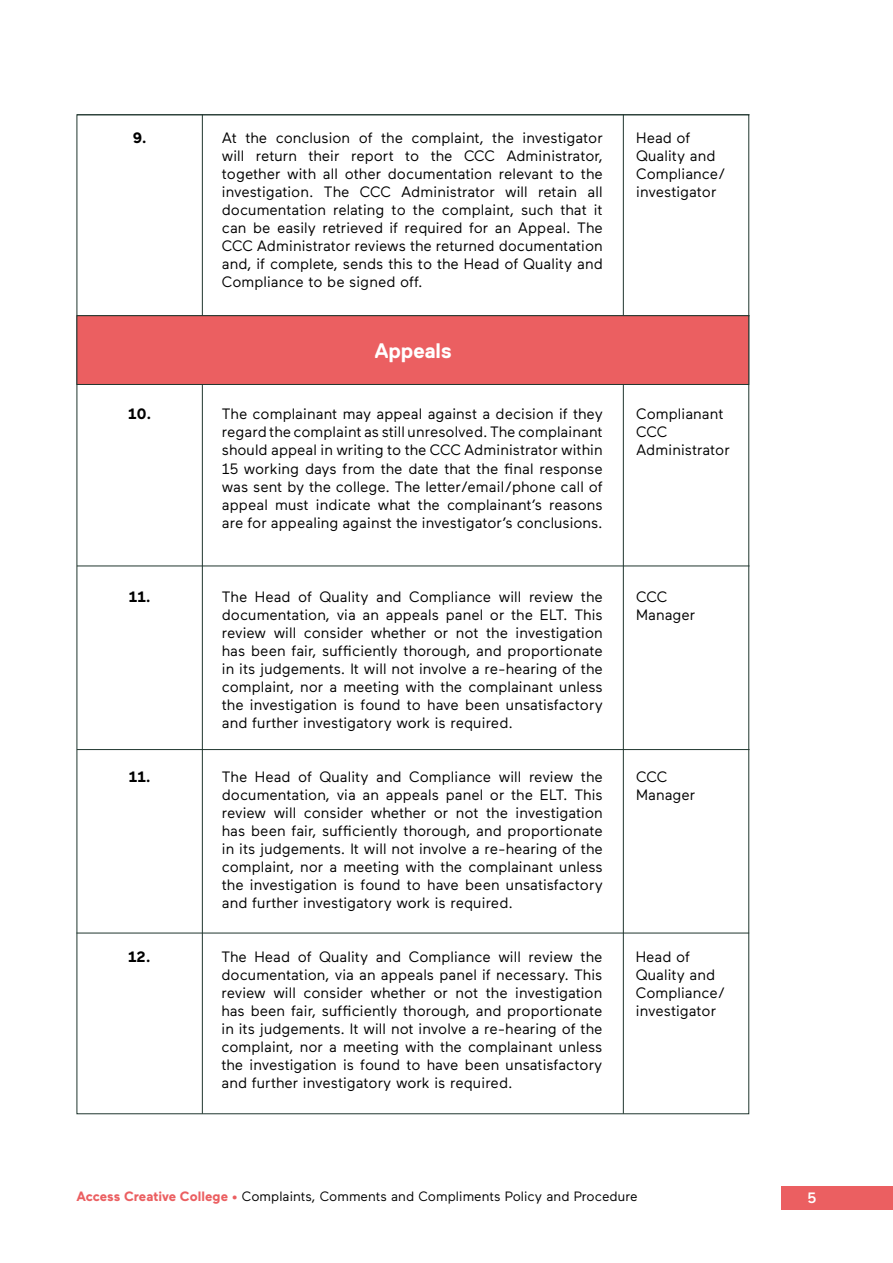
<style>
.page{position:relative;width:893px;height:1263px;background:#fff}
.page>*{position:absolute;margin:0;border:0;box-sizing:border-box;transform-origin:0 0}
.t1{font:700 21px "Replica";color:#fff}
.t2{font:15px/18px "Maax";color:#000;text-align:justify}
.t3{font:700 15px "Maax";color:#000}
.t4{font:500 15px "Maax";color:#fff}
.t5{font:13.5px "Maax";color:#000}
.s1{font-weight:700;color:#eb5f61}
</style>
<div class="page">
<div style="left:781px;top:1186px;width:112px;height:24px;background:#eb5f61"></div>
<hr style="left:202px;top:114px;width:1px;height:1000px;background:#20362e">
<hr style="left:623px;top:114px;width:1px;height:1000px;background:#20362e">
<hr style="left:77px;top:114px;width:672px;height:1px;background:#20362e">
<div style="left:77px;top:315px;width:672px;height:70px;background:#eb5f61;border:1px solid #20362e"></div>
<hr style="left:77px;top:566px;width:672px;height:1px;background:#20362e">
<hr style="left:77px;top:749px;width:672px;height:1px;background:#20362e">
<hr style="left:77px;top:933px;width:672px;height:1px;background:#20362e">
<p class="t2" style="left:222px;top:129px;width:382px">At the conclusion of the complaint, the investigator will return their report to the CCC Administrator, together with all other documentation relevant to the investigation. The CCC Administrator will retain all documentation relating to the complaint, such that it can be easily retrieved if required for an Appeal. The CCC Administrator reviews the returned documentation and, if complete, sends this to the Head of Quality and Compliance to be signed off.</p>
<p class="t3" style="left:133px;top:129px;width:15px">9.</p>
<p class="t2" style="left:636px;top:129px;width:91px;text-align:left">Head of<br>Quality and<br>Compliance/ investigator</p>
<h1 class="t1" style="left:375px;top:340px;width:78px">Appeals</h1>
<p class="t2" style="left:222px;top:405px;width:382px">The complainant may appeal against a decision if they regard the complaint as still unresolved. The complainant should appeal in writing to the CCC Administrator within 15 working days from the date that the final response was sent by the college. The letter/email/phone call of appeal must indicate what the complainant’s reasons are for appealing against the investigator’s conclusions.</p>
<p class="t3" style="left:128px;top:406px;width:25px">10.</p>
<p class="t2" style="left:636px;top:405px;width:95px;text-align:left">Complianant<br>CCC<br>Administrator</p>
<p class="t2" style="left:222px;top:588px;width:382px">The Head of Quality and Compliance will review the documentation, via an appeals panel or the ELT. This review will consider whether or not the investigation has been fair, sufficiently thorough, and proportionate in its judgements. It will not involve a re-hearing of the complaint, nor a meeting with the complainant unless the investigation is found to have been unsatisfactory and further investigatory work is required.</p>
<p class="t3" style="left:129px;top:589px;width:24px">11.</p>
<p class="t2" style="left:636px;top:588px;width:61px">CCC<br>Manager</p>
<p class="t2" style="left:222px;top:768px;width:382px">The Head of Quality and Compliance will review the documentation, via an appeals panel or the ELT. This review will consider whether or not the investigation has been fair, sufficiently thorough, and proportionate in its judgements. It will not involve a re-hearing of the complaint, nor a meeting with the complainant unless the investigation is found to have been unsatisfactory and further investigatory work is required.</p>
<p class="t3" style="left:129px;top:769px;width:24px">11.</p>
<p class="t2" style="left:636px;top:768px;width:61px">CCC<br>Manager</p>
<p class="t2" style="left:221px;top:948px;width:382px">The Head of Quality and Compliance will review the documentation, via an appeals panel if necessary. This review will consider whether or not the investigation has been fair, sufficiently thorough, and proportionate in its judgements. It will not involve a re-hearing of the complaint, nor a meeting with the complainant unless the investigation is found to have been unsatisfactory and further investigatory work is required.</p>
<p class="t3" style="left:128px;top:949px;width:24px">12.</p>
<p class="t2" style="left:636px;top:948px;width:91px;text-align:left">Head of<br>Quality and<br>Compliance/ investigator</p>
<p class="t5" style="left:77px;top:1189px;width:563px"><span class="s1">Access Creative College •</span> Complaints, Comments and Compliments Policy and Procedure</p>
<p class="t4" style="left:808px;top:1190px;width:10px">5</p>
</div>
